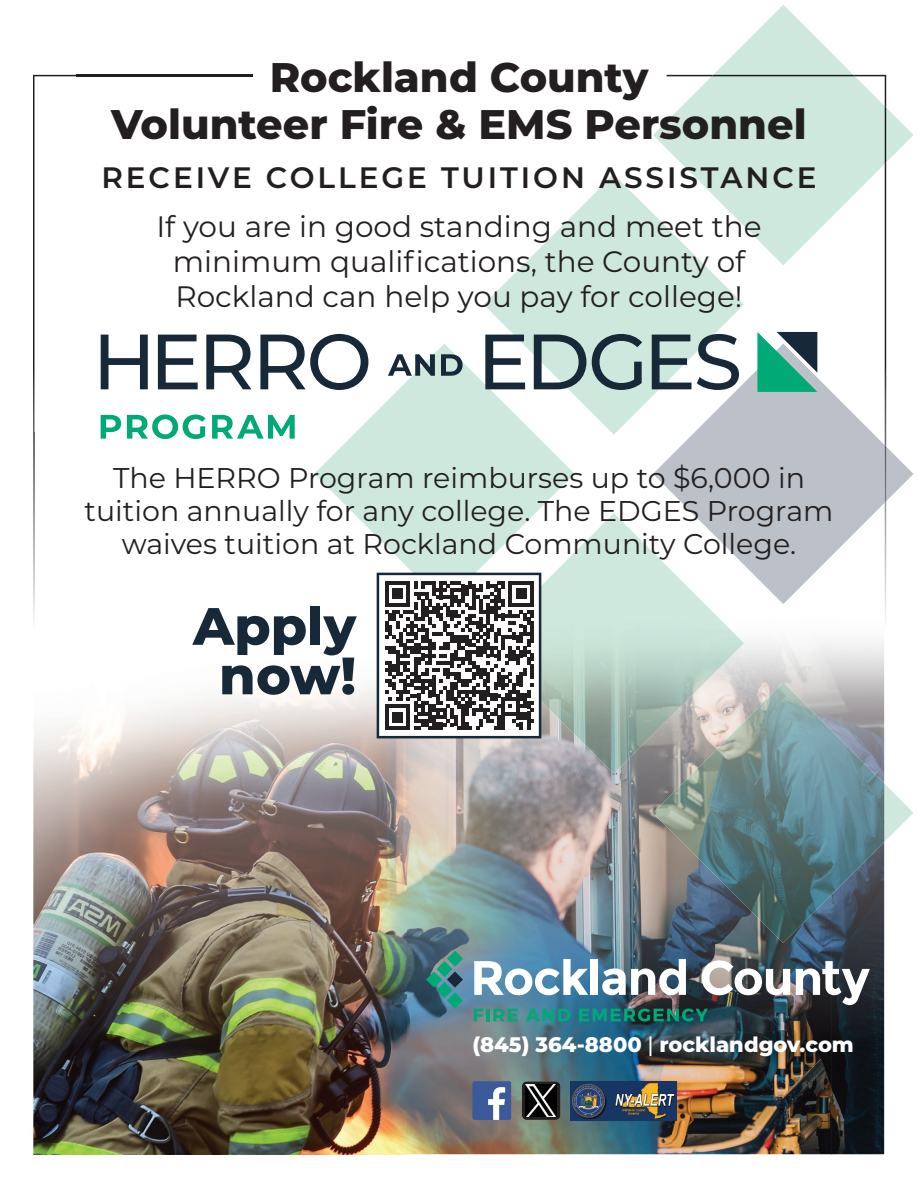
<style>
.page{position:relative;width:918px;height:1188px;background:#fff}
.page>*{position:absolute;margin:0;border:0;box-sizing:border-box;transform-origin:0 0}
.t1{font:800 52.5px/49.5px "Montserrat";color:#172938;text-align:center}
.t2{font:800 41.4px/47.2px "Montserrat";color:#231f20;text-align:center}
.t3{font:29.55px/35.4px "Montserrat";color:#231f20;text-align:center}
.t4{font:600 29.55px "Montserrat";letter-spacing:.1em;color:#231f20}
.t5{font:28.5px/33px "Montserrat";color:#231f20;text-align:center}
.t6{font:800 21px "Montserrat";color:#fff}
.s1{font-weight:500}
</style>
<div class="page">
<img style="left:34px;top:432px;width:372px;height:722px">
<img style="left:832px;top:641px;width:52px;height:513px">
<img style="left:406px;top:738px;width:106px;height:416px">
<img style="left:512px;top:774px;width:53px;height:380px">
<img style="left:672px;top:943px;width:53px;height:211px">
<img style="left:565px;top:774px;width:107px;height:380px">
<img style="left:725px;top:943px;width:107px;height:211px">
<img style="left:522px;top:1081px;width:38px;height:39px">
<img style="left:314px;top:439px;width:261px;height:165px">
<img style="left:484px;top:513px;width:260px;height:261px">
<svg style="left:884px;top:784px;width:29px;height:58px"></svg>
<img style="left:653px;top:683px;width:231px;height:260px">
<svg style="left:653px;top:5px;width:260px;height:260px"></svg>
<svg style="left:484px;top:174px;width:260px;height:258px;fill:#cee8dd"></svg>
<img style="left:653px;top:503px;width:200px;height:101px">
<svg style="left:474px;top:1009px;width:44px;height:12px"></svg>
<svg style="left:526px;top:1009px;width:44px;height:12px"></svg>
<svg style="left:579px;top:1009px;width:129px;height:13px;background:#117364"></svg>
<svg style="left:474px;top:959px;width:114px;height:36px"></svg>
<div style="left:591px;top:959px;width:7px;height:36px;background:#fff"></div>
<svg style="left:602px;top:959px;width:84px;height:36px"></svg>
<svg style="left:702px;top:960px;width:88px;height:35px"></svg>
<svg style="left:796px;top:961px;width:74px;height:44px"></svg>
<svg style="left:426px;top:951px;width:37px;height:58px;background:#377d7d"></svg>
<div style="left:378px;top:574px;width:162px;height:163px;background:#fff"></div>
<svg style="left:385px;top:581px;width:149px;height:149px"></svg>
<div style="left:377px;top:573px;width:164px;height:165px;border:3px solid #172938"></div>
<svg style="left:101px;top:334px;width:485px;height:105px"></svg>
<svg style="left:592px;top:334px;width:50px;height:56px;background:#8ca3a1"></svg>
<svg style="left:652px;top:332px;width:261px;height:171px"></svg>
<div style="left:472px;top:1081px;width:39px;height:39px;background:#3c5a99;border-radius:2px"></div>
<svg style="left:488px;top:1087px;width:17px;height:33px"></svg>
<div style="left:522px;top:1081px;width:38px;height:39px;background:#231f20;border-radius:5px"></div>
<img style="left:525px;top:1085px;width:32px;height:32px">
<img style="left:570px;top:1081px;width:107px;height:39px">
<img style="left:33px;top:75px;width:44px;height:621px">
<img style="left:76px;top:75px;width:177px;height:1px">
<img style="left:34px;top:432px;width:1px;height:264px">
<img style="left:853px;top:164px;width:33px;height:532px">
<img style="left:667px;top:75px;width:45px;height:1px">
<div style="left:712px;top:75px;width:174px;height:89px;background:#cee8dd"></div>
<img style="left:885px;top:445px;width:1px;height:58px">
<h2 class="t2" style="left:111px;top:51px;width:697px">Rockland County<br>Volunteer Fire &amp; EMS Personnel</h2>
<p class="t4" style="left:101px;top:156px;width:717px">RECEIVE COLLEGE TUITION ASSISTANCE</p>
<p class="t3" style="left:156px;top:207px;width:607px">If you are in good standing and meet the minimum qualifications, the County of<br>Rockland can help you pay for college!</p>
<p class="t5" style="left:85px;top:460px;width:750px">The HERRO Program reimburses up to $6,000 in tuition annually for any college. The EDGES Program waives tuition at Rockland Community College.</p>
<h1 class="t1" style="left:193px;top:599px;width:165px">Apply now!</h1>
<p class="t6" style="left:472px;top:1029px;width:383px">(845) 364-8800 <span class="s1">|</span> rocklandgov.com</p>
</div>
